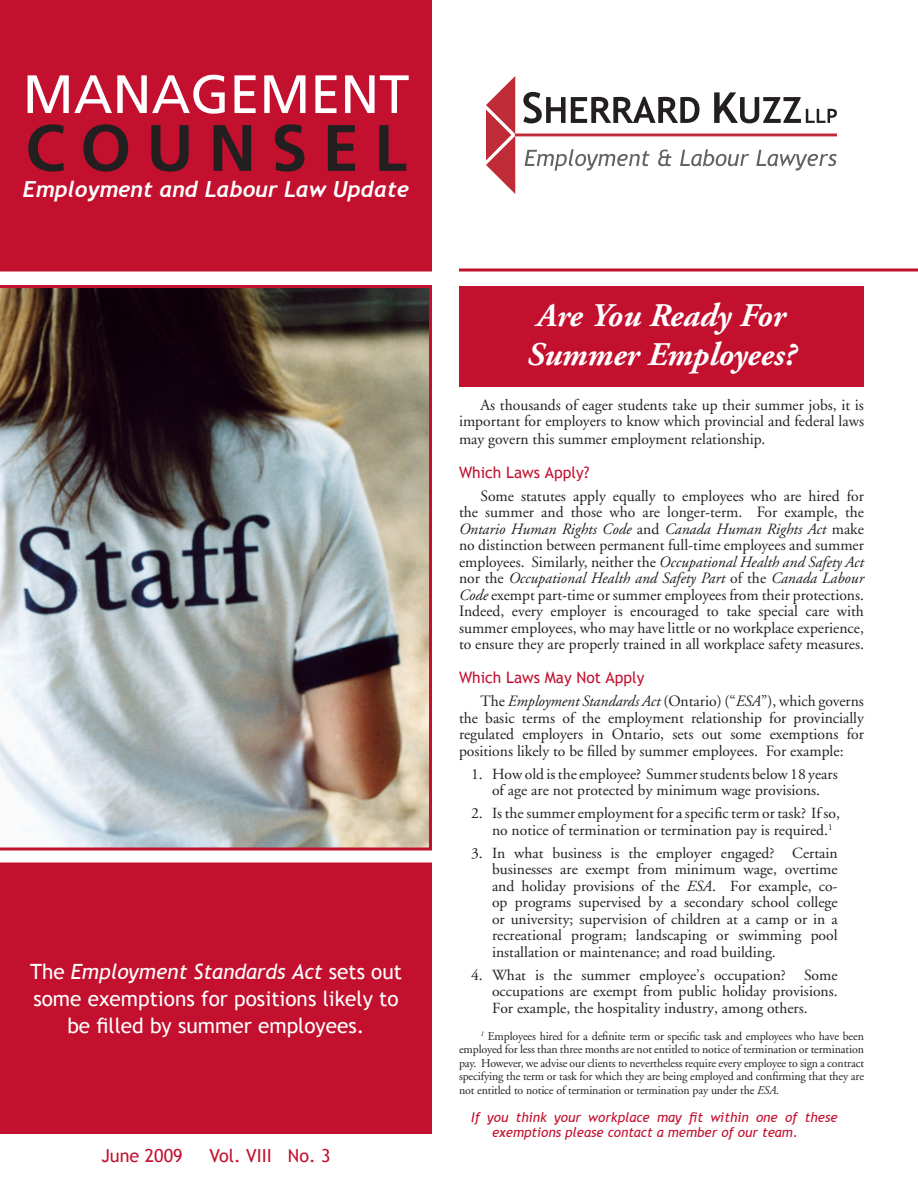
<style>
.page{position:relative;width:918px;height:1188px;background:#fff}
.page>*{position:absolute;margin:0;border:0;box-sizing:border-box;transform-origin:0 0}
.t1{font:700 65.55px "Frutiger";letter-spacing:.23em;color:#231f20}
.t2{font:54px "Frutiger";color:#fff}
.t3{font:italic 700 33px "Adobe Garamond";color:#fff}
.t4{font:italic 700 22.2px "Trebuchet";color:#fff}
.Red_Subheading_Text{font:21px/27px "Trebuchet MS";color:#fff;text-align:center}
.t5{font:18px "Trebuchet MS";color:#c3102f}
.Main_Text{font:15.75px/16.5px "Adobe Garamond";color:#231f20;text-align:justify}
.Red_Subheading_Text-2{font:15.75px "Trebuchet MS";color:#c3102f}
.Main_Subheading_Text{font:15.45px/16.5px "Adobe Garamond";color:#231f20;text-align:justify}
.Main_Subheading_Text-2{font:italic 13.5px/15px "Trebuchet MS";color:#c3102f}
.Main_Text-2{font:12px/13.5px "Adobe Garamond";letter-spacing:-.01em;color:#231f20;text-align:justify}
.s1{font-style:italic}
</style>
<div class="page">
<div style="left:459px;top:286px;width:405px;height:101px;background:#c3102f"></div>
<hr style="left:515px;top:134px;width:322px;height:2px;background:#bf2b37">
<svg style="left:523px;top:92px;width:177px;height:31px"></svg>
<svg style="left:714px;top:92px;width:123px;height:31px"></svg>
<svg style="left:486px;top:76px;width:29px;height:118px"></svg>
<svg style="left:525px;top:149px;width:125px;height:22px"></svg>
<svg style="left:658px;top:150px;width:14px;height:16px"></svg>
<svg style="left:680px;top:149px;width:69px;height:17px"></svg>
<svg style="left:756px;top:150px;width:81px;height:21px"></svg>
<div style="left:0;top:0;width:432px;height:272px;background:#c3102f"></div>
<svg style="left:459px;top:268px;width:459px;height:4px;background:#d14b62"></svg>
<div style="left:2px;top:864px;width:428px;height:268px;background:#c3102f"></div>
<div style="left:0;top:862px;width:432px;height:272px;border:3px solid #c3102f"></div>
<img style="left:0;top:285px;width:432px;height:565px">
<p class="t2" style="left:23px;top:63px;width:388px">MANAGEMENT</p>
<p class="t1" style="left:25px;top:110px;width:383px">COUNSEL</p>
<p class="t4" style="left:23px;top:176px;width:388px">Employment and Labour Law Update</p>
<p class="Red_Subheading_Text" style="left:30px;top:958px;width:373px">The <span class="s1">Employment Standards Act</span> sets out some exemptions for positions likely to be filled by summer employees.</p>
<p class="t5" style="left:101px;top:1145px;width:83px">June 2009</p>
<p class="t5" style="left:210px;top:1145px;width:122px">Vol. VIII No. 3</p>
<p class="t3" style="left:537px;top:297px;width:250px">Are You Ready For</p>
<p class="t3" style="left:527px;top:337px;width:270px">Summer Employees?</p>
<p class="Main_Text" style="left:459px;top:397px;width:407px;text-indent:22px">As thousands of eager students take up their summer jobs, it is important for employers to know which provincial and federal laws may govern this summer employment relationship.</p>
<p class="Red_Subheading_Text-2" style="left:459px;top:463px;width:132px">Which Laws Apply?</p>
<p class="Main_Text" style="left:459px;top:488px;width:407px;text-indent:22px">Some statutes apply equally to employees who are hired for the summer and those who are longer-term. For example, the <span class="s1">Ontario Human Rights Code</span> and <span class="s1">Canada Human Rights Act</span> make no distinction between permanent full-time employees and summer employees. Similarly, neither the <span class="s1">Occupational Health and Safety Act </span>nor the <span class="s1">Occupational Health and Safety Part</span> of the <span class="s1">Canada Labour Code</span> exempt part-time or summer employees from their protections.<br>Indeed, every employer is encouraged to take special care with summer employees, who may have little or no workplace experience, to ensure they are properly trained in all workplace safety measures.</p>
<p class="Red_Subheading_Text-2" style="left:459px;top:669px;width:187px">Which Laws May Not Apply</p>
<p class="Main_Text" style="left:459px;top:694px;width:406px;text-indent:22px">The <span class="s1">Employment Standards Act</span> (Ontario) (“<span class="s1">ESA</span>”), which governs the basic terms of the employment relationship for provincially regulated employers in Ontario, sets out some exemptions for positions likely to be filled by summer employees. For example:</p>
<p class="Main_Subheading_Text" style="left:471px;top:766px;width:368px;text-align:center">1. How old is the employee? Summer students below 18 years of age are not protected by minimum wage provisions.</p>
<p class="Main_Subheading_Text" style="left:492px;top:806px;width:349px;text-indent:-21px">2. Is the summer employment for a specific term or task? If so, no notice of termination or termination pay is required.<sup>1</sup></p>
<p class="Main_Subheading_Text" style="left:492px;top:845px;width:347px;text-indent:-21px">3. In what business is the employer engaged? Certain businesses are exempt from minimum wage, overtime and holiday provisions of the <span class="s1">ESA</span>. For example, co&shy;op programs supervised by a secondary school college or university; supervision of children at a camp or in a recreational program; landscaping or swimming pool installation or maintenance; and road building.</p>
<p class="Main_Subheading_Text" style="left:492px;top:967px;width:347px;text-indent:-21px">4. What is the summer employee’s occupation? Some occupations are exempt from public holiday provisions.<br>For example, the hospitality industry, among others.</p>
<p class="Main_Text-2" style="left:459px;top:1030px;width:407px;text-indent:22px"><sup>1</sup> Employees hired for a definite term or specific task and employees who have been employed for less than three months are not entitled to notice of termination or termination pay. However, we advise our clients to nevertheless require every employee to sign a contract specifying the term or task for which they are being employed and confirming that they are not entitled to notice of termination or termination pay under the <span class="s1">ESA</span>.</p>
<p class="Main_Subheading_Text-2" style="left:492px;top:1110px;width:347px;text-indent:-21px">If you think your workplace may fit within one of these exemptions please contact a member of our team.</p>
</div>
